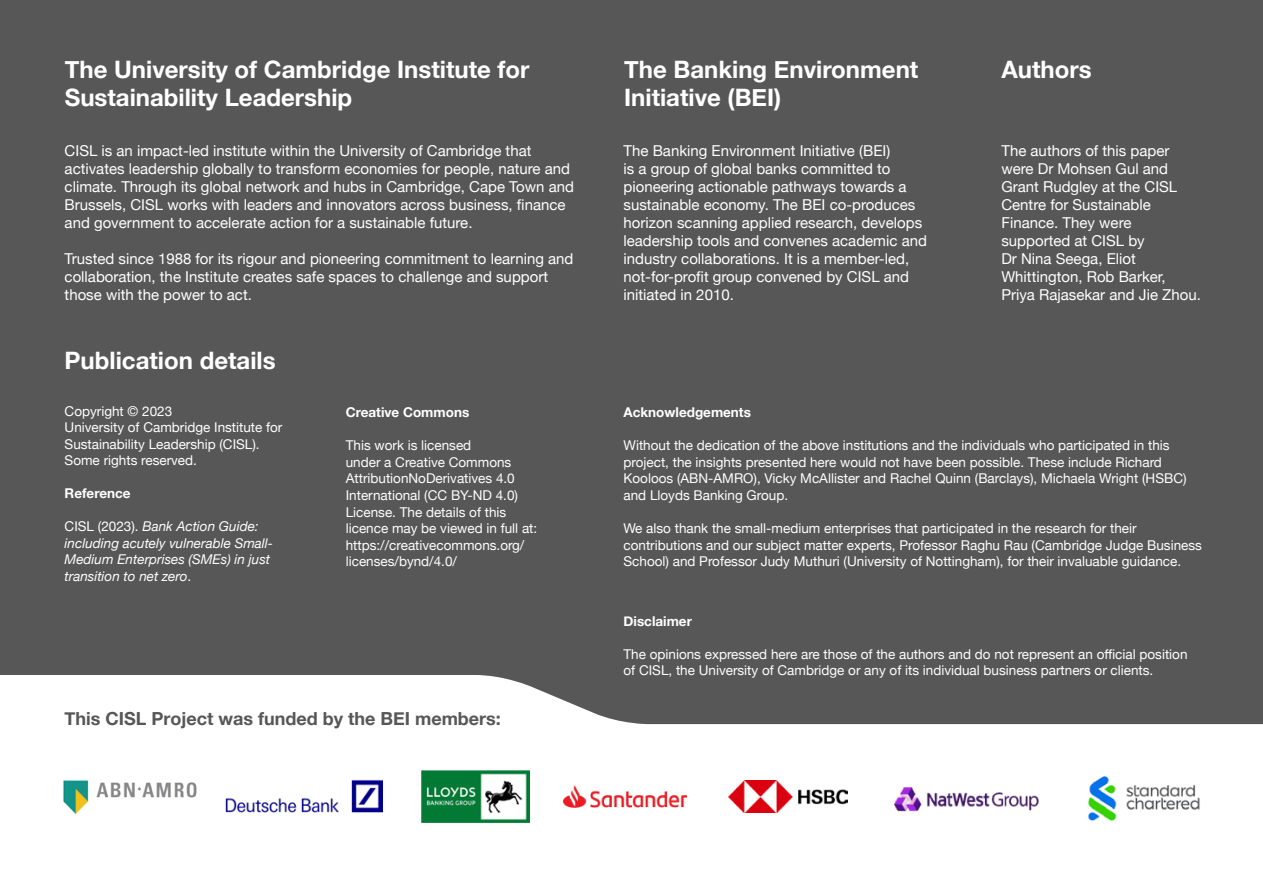
<style>
.page{position:relative;width:1263px;height:893px;background:#575757}
.page>*{position:absolute;margin:0;border:0;box-sizing:border-box;transform-origin:0 0}
.t1{font:700 24px/28.8px "Helvetica Neue";color:#fff}
.t2{font:700 18px "Helvetica Neue";color:#575757}
.t3{font:15px/18px "Helvetica Neue";color:#fff}
.t4{font:13.5px/16.5px "Helvetica Neue";color:#fff}
.t5{font:italic 13.5px/16.5px "Helvetica Neue";color:#fff}
.t6{font:700 13.5px "Helvetica Neue";color:#fff}
.s1{font-style:normal}
</style>
<div class="page">
<svg style="left:0;top:675px;width:1263px;height:218px;background:#e6e6e6"></svg>
<img style="left:51px;top:770px;width:158px;height:53px">
<img style="left:225px;top:780px;width:158px;height:32px">
<img style="left:421px;top:770px;width:108px;height:53px">
<img style="left:564px;top:786px;width:122px;height:21px">
<img style="left:729px;top:781px;width:118px;height:31px">
<img style="left:895px;top:779px;width:148px;height:44px">
<img style="left:1073px;top:765px;width:141px;height:71px">
<p class="t1" style="left:65px;top:55px;width:466px">The University of Cambridge Institute for<br>Sustainability Leadership</p>
<p class="t1" style="left:624px;top:55px;width:296px">The Banking Environment<br>Initiative (BEI)</p>
<p class="t1" style="left:1001px;top:55px;width:92px">Authors</p>
<p class="t3" style="left:65px;top:143px;width:511px">CISL is an impact-led institute within the University of Cambridge that activates leadership globally to transform economies for people, nature and climate. Through its global network and hubs in Cambridge, Cape Town and Brussels, CISL works with leaders and innovators across business, finance and government to accelerate action for a sustainable future.</p>
<p class="t3" style="left:65px;top:251px;width:510px">Trusted since 1988 for its rigour and pioneering commitment to learning and collaboration, the Institute creates safe spaces to challenge and support those with the power to act.</p>
<p class="t1" style="left:65px;top:346px;width:212px">Publication details</p>
<p class="t4" style="left:65px;top:403px;width:219px">Copyright © 2023<br>University of Cambridge Institute for<br>Sustainability Leadership (CISL).</p>
<p class="t4" style="left:65px;top:453px;width:134px">Some rights reserved.</p>
<p class="t6" style="left:65px;top:483px;width:68px">Reference</p>
<p class="t5" style="left:65px;top:519px;width:210px"><span class="s1">CISL (2023).</span> Bank Action Guide: including acutely vulnerable Small-<br>Medium Enterprises (SMEs) in just transition to net zero<span class="s1">.</span></p>
<p class="t6" style="left:346px;top:402px;width:125px">Creative Commons</p>
<p class="t4" style="left:346px;top:438px;width:193px">This work is licensed<br>under a Creative Commons<br>AttributionNoDerivatives 4.0<br>International (CC BY-ND 4.0)<br>License. The details of this licence may be viewed in full at: https://creativecommons.org/ licenses/bynd/4.0/</p>
<p class="t2" style="left:65px;top:705px;width:438px">This CISL Project was funded by the BEI members:</p>
<p class="t3" style="left:623px;top:143px;width:305px">The Banking Environment Initiative (BEI)<br>is a group of global banks committed to pioneering actionable pathways towards a sustainable economy. The BEI co-produces horizon scanning applied research, develops leadership tools and convenes academic and industry collaborations. It is a member-led, not-for-profit group convened by CISL and initiated in 2010.</p>
<p class="t3" style="left:1001px;top:143px;width:201px">The authors of this paper were Dr Mohsen Gul and<br>Grant Rudgley at the CISL<br>Centre for Sustainable<br>Finance. They were supported at CISL by<br>Dr Nina Seega, Eliot<br>Whittington, Rob Barker,<br>Priya Rajasekar and Jie Zhou.</p>
<p class="t6" style="left:623px;top:402px;width:129px">Acknowledgements</p>
<p class="t4" style="left:623px;top:438px;width:565px">Without the dedication of the above institutions and the individuals who participated in this project, the insights presented here would not have been possible. These include Richard Kooloos (ABN-AMRO), Vicky McAllister and Rachel Quinn (Barclays), Michaela Wright (HSBC) and Lloyds Banking Group.</p>
<p class="t4" style="left:623px;top:521px;width:580px">We also thank the small-medium enterprises that participated in the research for their contributions and our subject matter experts, Professor Raghu Rau (Cambridge Judge Business<br>School) and Professor Judy Muthuri (University of Nottingham), for their invaluable guidance.</p>
<p class="t6" style="left:623px;top:611px;width:70px">Disclaimer</p>
<p class="t4" style="left:623px;top:647px;width:565px">The opinions expressed here are those of the authors and do not represent an official position of CISL, the University of Cambridge or any of its individual business partners or clients.</p>
</div>
